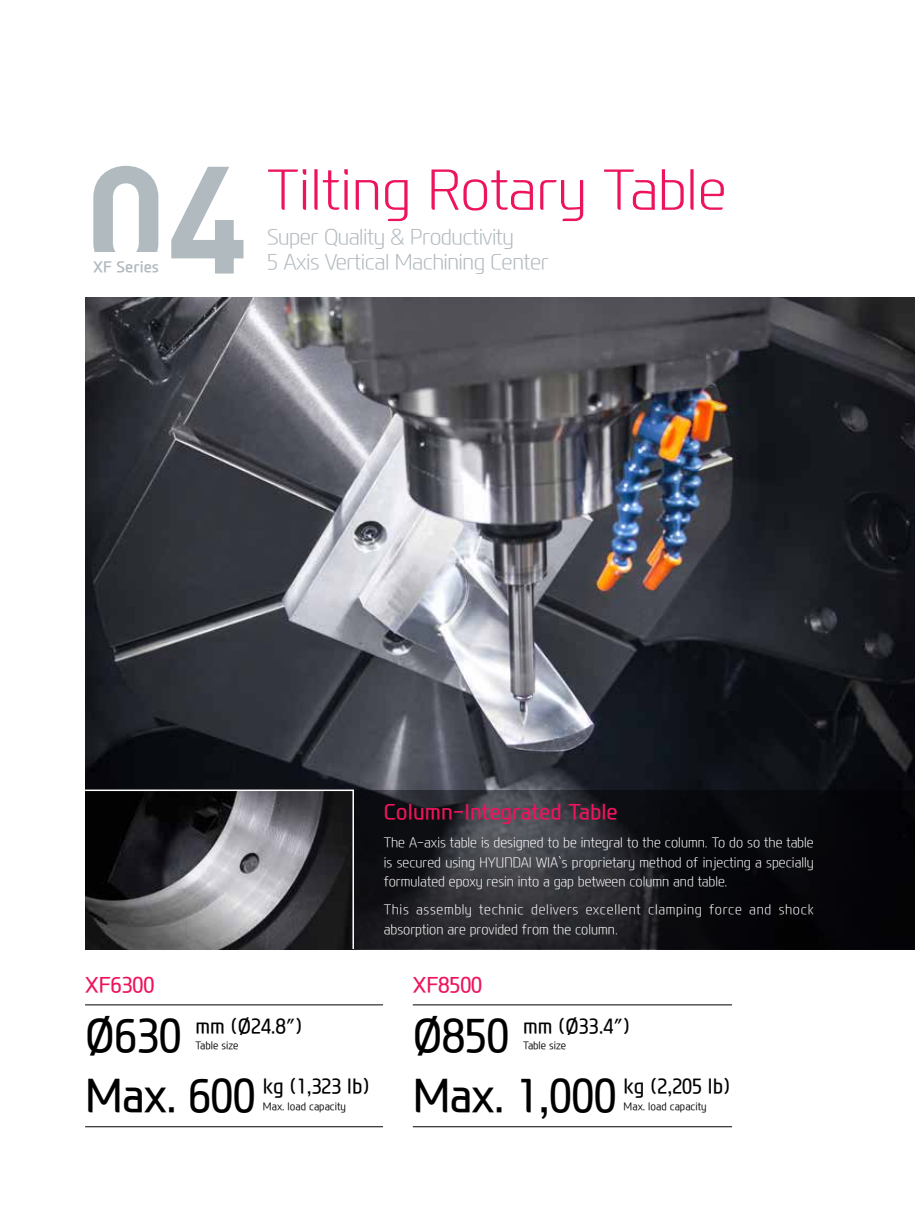
<style>
.page{position:relative;width:915px;height:1212px;background:#fff}
.page>*{position:absolute;margin:0;border:0;box-sizing:border-box;transform-origin:0 0}
.t1{font:700 150px "DIN";color:#b1babf}
.t2{font:300 54px "Modern H Eco";color:#ed145b}
.t3{font:500 45px/60.6px "Modern H";color:#000;scale:.95 1}
.t4{font:300 21px "Modern H Eco";letter-spacing:-.025em;color:#b1babf}
.t5{font:500 21px "Modern H";color:#ed145b}
.t6{font:500 20.1px "Modern H";color:#000;scale:.95 1}
.t7{font:700 15px "Modern H";color:#b1babf}
.t8{font:300 13.5px/19.5px "Modern H Eco";color:#fff;text-align:justify;scale:.95 1}
.t9{font:300 13.5px/19.5px "Modern H Eco";letter-spacing:.045em;color:#fff;scale:.95 1}
.t10{font:300 10.5px "Modern H";color:#000;scale:.95 1}
</style>
<div class="page">
<img style="left:85px;top:298px;width:829px;height:492px">
<hr style="left:85px;top:1004px;width:298px;height:1px;background:#000">
<hr style="left:412px;top:1004px;width:319px;height:1px;background:#000">
<hr style="left:85px;top:1126px;width:298px;height:1px;background:#000">
<hr style="left:412px;top:1126px;width:319px;height:1px;background:#000">
<svg style="left:354px;top:790px;width:560px;height:159px;background:#18191d"></svg>
<svg style="left:85px;top:789px;width:269px;height:161px;background:#525154"></svg>
<h1 class="t1" style="left:85px;top:121px;width:164px">04</h1>
<h2 class="t2" style="left:267px;top:153px;width:461px">Tilting Rotary Table</h2>
<h3 class="t4" style="left:267px;top:223px;width:248px">Super Quality &amp; Productivity</h3>
<p class="t7" style="left:93px;top:256px;width:67px">XF Series</p>
<h3 class="t4" style="left:267px;top:248px;width:283px">5 Axis Vertical Machining Center</h3>
<h3 class="t5" style="left:384px;top:798px;width:235px">Column-Integrated Table</h3>
<p class="t8" style="left:384px;top:833px;width:454px">The A-axis table is designed to be integral to the column. To do so the table is secured using HYUNDAI WIA`s proprietary method of injecting a specially formulated epoxy resin into a gap between column and table.</p>
<p class="t9" style="left:384px;top:900px;width:453px">This assembly technic delivers excellent clamping force and shock absorption are provided from the column.</p>
<h3 class="t5" style="left:85px;top:970px;width:71px">XF6300</h3>
<h3 class="t5" style="left:412px;top:970px;width:71px">XF8500</h3>
<h3 class="t3" style="left:85px;top:1004px;width:181px">Ø630<br>Max. 600</h3>
<h3 class="t3" style="left:412px;top:1004px;width:215px">Ø850<br>Max. 1,000</h3>
<h3 class="t6" style="left:195px;top:1012px;width:114px">mm (Ø24.8″)</h3>
<p class="t10" style="left:195px;top:1038px;width:47px">Table size</p>
<h3 class="t6" style="left:523px;top:1012px;width:114px">mm (Ø33.4″)</h3>
<p class="t10" style="left:523px;top:1038px;width:47px">Table size</p>
<h3 class="t6" style="left:263px;top:1073px;width:114px">kg (1,323 lb)</h3>
<p class="t10" style="left:263px;top:1099px;width:89px">Max. load capacity</p>
<h3 class="t6" style="left:623px;top:1073px;width:114px">kg (2,205 lb)</h3>
<p class="t10" style="left:623px;top:1099px;width:89px">Max. load capacity</p>
</div>
